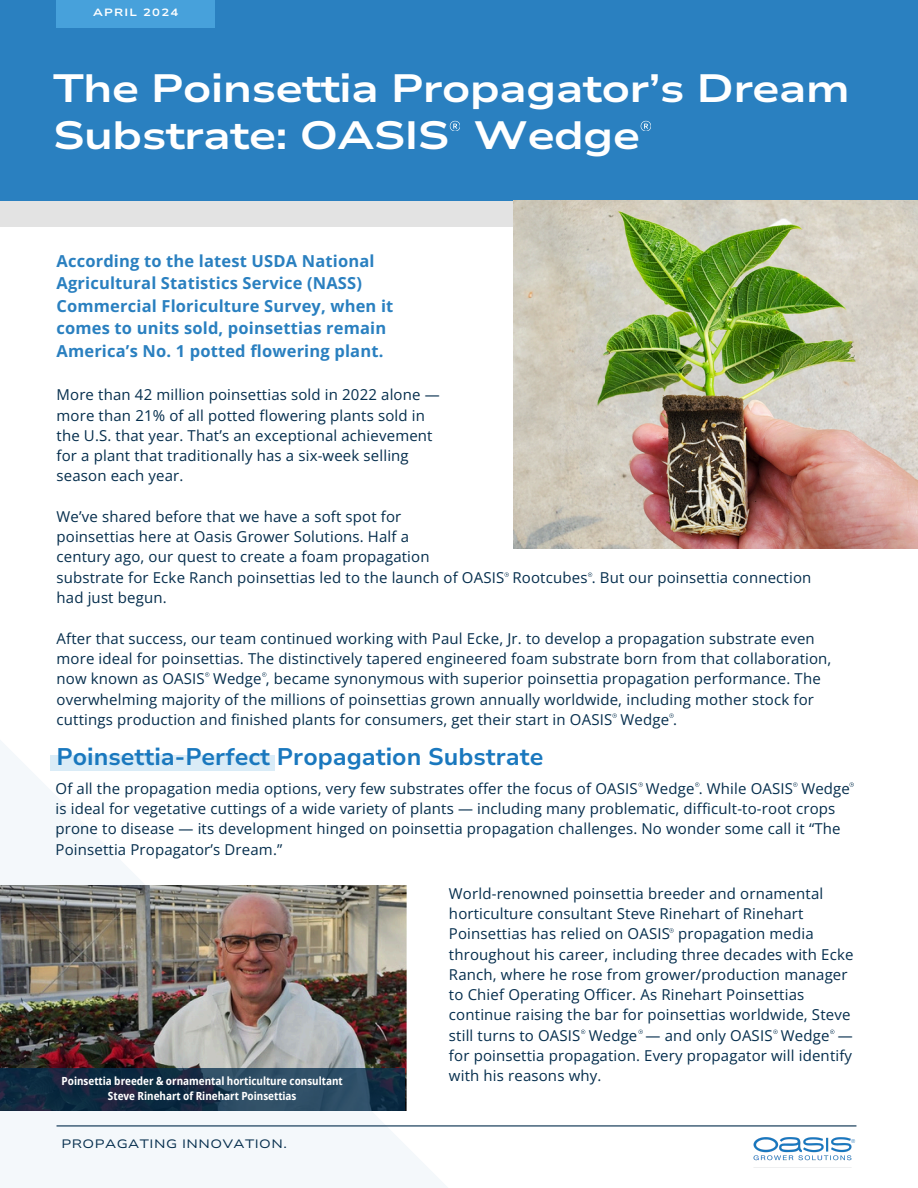
<style>
.page{position:relative;width:918px;height:1188px;background:#fff}
.page>*{position:absolute;margin:0;border:0;box-sizing:border-box;transform-origin:0 0}
.t1{font:700 39.3px/46.2px "Nunito Sans 10 pt Expanded";letter-spacing:-.02em;color:#fff}
.t2{font:700 24px "Nunito Sans 10 pt";color:#1a78be}
.t3{font:700 16.5px/22.5px "Open Sans";letter-spacing:.01em;color:#2a80c0}
.t4{font:15px/20.2px "Open Sans";letter-spacing:.01em;color:#052e4d}
.t5{font:12.15px "Nunito Sans 10 pt Expanded";letter-spacing:.04em;color:#052e4d}
.t6{font:700 semi-condensed 11.25px/15px "Open Sans";color:#fff;text-align:center}
.t7{font:700 10.5px "Nunito Sans 10 pt Expanded";letter-spacing:.12em;color:#fff}
</style>
<div class="page">
<div style="left:0;top:200px;width:918px;height:27px;background:#e3e3e3"></div>
<div style="left:0;top:0;width:918px;height:200px;background:#2a80c0"></div>
<div style="left:57px;top:0;width:158px;height:27px;background:#47a1db"></div>
<svg style="left:0;top:740px;width:656px;height:448px"></svg>
<img style="left:730px;top:1125px;width:127px;height:43px">
<hr style="left:57px;top:1125px;width:799px;height:1px;background:#052e4d">
<div style="left:414px;top:1078px;width:6px;height:7px;background:#fff"></div>
<svg style="left:669px;top:713px;width:5px;height:5px"></svg>
<svg style="left:450px;top:121px;width:10px;height:10px"></svg>
<svg style="left:641px;top:121px;width:10px;height:10px"></svg>
<svg style="left:262px;top:672px;width:4px;height:5px"></svg>
<svg style="left:504px;top:572px;width:5px;height:5px"></svg>
<svg style="left:205px;top:672px;width:4px;height:5px"></svg>
<img style="left:513px;top:200px;width:405px;height:348px">
<svg style="left:588px;top:572px;width:4px;height:5px"></svg>
<div style="left:51px;top:756px;width:224px;height:15px;background:#daecf7"></div>
<svg style="left:638px;top:782px;width:5px;height:5px"></svg>
<svg style="left:695px;top:782px;width:4px;height:5px"></svg>
<svg style="left:581px;top:1030px;width:4px;height:4px"></svg>
<img style="left:0;top:885px;width:406px;height:225px">
<svg style="left:0;top:1068px;width:405px;height:42px;background:#1c374e"></svg>
<svg style="left:612px;top:713px;width:5px;height:5px"></svg>
<svg style="left:793px;top:782px;width:5px;height:5px"></svg>
<svg style="left:849px;top:782px;width:5px;height:5px"></svg>
<svg style="left:638px;top:1030px;width:5px;height:4px"></svg>
<svg style="left:669px;top:928px;width:5px;height:5px"></svg>
<svg style="left:773px;top:1030px;width:5px;height:4px"></svg>
<svg style="left:830px;top:1030px;width:4px;height:4px"></svg>
<h4 class="t7" style="left:93px;top:6px;width:87px">APRIL 2024</h4>
<h4 class="t1" style="left:53px;top:66px;width:799px">The Poinsettia Propagator’s Dream<br>Substrate: OASIS Wedge</h4>
<p class="t3" style="left:57px;top:249px;width:338px">According to the latest USDA National Agricultural Statistics Service (NASS)<br>Commercial Floriculture Survey, when it comes to units sold, poinsettias remain America’s No. 1 potted flowering plant.</p>
<p class="t4" style="left:57px;top:384px;width:385px">More than 42 million poinsettias sold in 2022 alone — more than 21% of all potted flowering plants sold in the U.S. that year. That’s an exceptional achievement for a plant that traditionally has a six-week selling season each year.</p>
<p class="t4" style="left:57px;top:506px;width:375px">We’ve shared before that we have a soft spot for poinsettias here at Oasis Grower Solutions. Half a century ago, our quest to create a foam propagation</p>
<h3 class="t4" style="left:57px;top:567px;width:756px">substrate for Ecke Ranch poinsettias led to the launch of OASIS Rootcubes . But our poinsettia connection had just begun.</h3>
<h4 class="t4" style="left:57px;top:628px;width:776px">After that success, our team continued working with Paul Ecke, Jr. to develop a propagation substrate even more ideal for poinsettias. The distinctively tapered engineered foam substrate born from that collaboration, now known as OASIS Wedge , became synonymous with superior poinsettia propagation performance. The overwhelming majority of the millions of poinsettias grown annually worldwide, including mother stock for cuttings production and finished plants for consumers, get their start in OASIS Wedge .</h4>
<p class="t2" style="left:57px;top:740px;width:489px">Poinsettia-Perfect Propagation Substrate</p>
<p class="t4" style="left:56px;top:778px;width:796px">Of all the propagation media options, very few substrates offer the focus of OASIS Wedge . While OASIS Wedge is ideal for vegetative cuttings of a wide variety of plants — including many problematic, difficult-to-root crops prone to disease — its development hinged on poinsettia propagation challenges. No wonder some call it “The Poinsettia Propagator’s Dream.”</p>
<p class="t4" style="left:449px;top:883px;width:406px">World-renowned poinsettia breeder and ornamental horticulture consultant Steve Rinehart of Rinehart Poinsettias has relied on OASIS propagation media throughout his career, including three decades with Ecke Ranch, where he rose from grower/production manager to Chief Operating Officer. As Rinehart Poinsettias continue raising the bar for poinsettias worldwide, Steve still turns to OASIS Wedge — and only OASIS Wedge — for poinsettia propagation. Every propagator will identify with his reasons why.</p>
<p class="t6" style="left:62px;top:1074px;width:283px">Poinsettia breeder &amp; ornamental horticulture consultant<br>Steve Rinehart of Rinehart Poinsettias</p>
<h1 class="t5" style="left:62px;top:1136px;width:227px">PROPAGATING INNOVATION.</h1>
</div>
